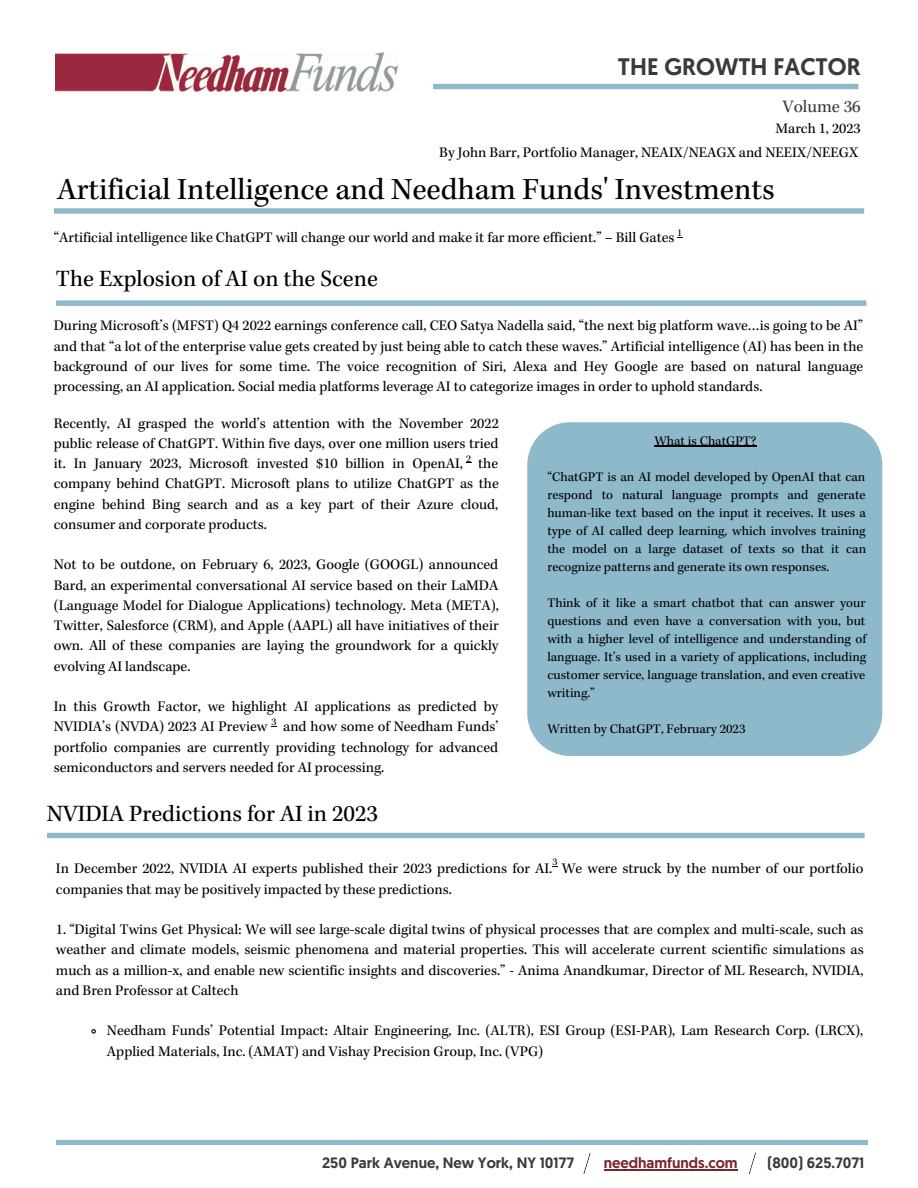
<style>
.page{position:relative;width:918px;height:1188px;background:#fff}
.page>*{position:absolute;margin:0;border:0;box-sizing:border-box;transform-origin:0 0}
.t1{font:31.5px "Kepler Std";color:#000}
.t2{font:24px "Kepler Std";color:#000}
.t3{font:500 23.85px "Geomanist";color:#3d3935}
.t4{font:17.85px "Kepler Std";color:#3d3935}
.t5{font:15px/20.2px "Kepler Std";color:#000;text-align:justify}
.t6{font:500 15px "Geomanist";color:#3d3935}
.t7{font:500 15px "Geomanist";color:#7c2529}
.t8{font:13.5px/18px "Kepler Std";color:#000;text-align:justify}
.t9{font:10.5px "Kepler Std";color:#000}
</style>
<div class="page">
<img style="left:56px;top:53px;width:342px;height:39px">
<div style="left:56px;top:1140px;width:812px;height:5px;background:#8db9ca"></div>
<hr style="left:604px;top:1169px;width:134px;height:1px;background:#7c2529">
<svg style="left:583px;top:1152px;width:8px;height:22px"></svg>
<svg style="left:749px;top:1152px;width:7px;height:22px"></svg>
<svg style="left:54px;top:208px;width:810px;height:6px"></svg>
<div style="left:433px;top:84px;width:425px;height:5px;background:#8db9ca"></div>
<svg style="left:56px;top:300px;width:810px;height:6px"></svg>
<div style="left:527px;top:422px;width:355px;height:334px;background:#8db9ca"></div>
<hr style="left:654px;top:446px;width:103px;height:1px;background:#000">
<div style="left:47px;top:833px;width:817px;height:5px;background:#8db9ca"></div>
<svg style="left:91px;top:1029px;width:5px;height:5px"></svg>
<h3 class="t3" style="left:618px;top:53px;width:244px">THE GROWTH FACTOR</h3>
<p class="t4" style="left:783px;top:99px;width:80px">Volume 36</p>
<p class="t5" style="left:776px;top:120px;width:87px">March 1, 2023</p>
<p class="t5" style="left:439px;top:144px;width:420px">By John Barr, Portfolio Manager, NEAIX/NEAGX and NEEIX/NEEGX</p>
<h1 class="t1" style="left:57px;top:177px;width:719px">Artificial Intelligence and Needham Funds' Investments</h1>
<p class="t9" style="left:677px;top:229px;width:7px">1</p>
<p class="t5" style="left:54px;top:229px;width:622px">“Artificial intelligence like ChatGPT will change our world and make it far more efficient.” – Bill Gates</p>
<h2 class="t2" style="left:56px;top:269px;width:323px">The Explosion of AI on the Scene</h2>
<p class="t5" style="left:54px;top:317px;width:811px">During Microsoft’s (MFST) Q4 2022 earnings conference call, CEO Satya Nadella said, “the next big platform wave…is going to be AI” and that “a lot of the enterprise value gets created by just being able to catch these waves.” Artificial intelligence (AI) has been in the background of our lives for some time. The voice recognition of Siri, Alexa and Hey Google are based on natural language processing, an AI application. Social media platforms leverage AI to categorize images in order to uphold standards.</p>
<p class="t5" style="left:54px;top:414px;width:447px">Recently, AI grasped the world’s attention with the November 2022 public release of ChatGPT. Within five days, over one million users tried it. In January 2023, Microsoft invested $10 billion in OpenAI, the company behind ChatGPT. Microsoft plans to utilize ChatGPT as the engine behind Bing search and as a key part of their Azure cloud, consumer and corporate products.</p>
<p class="t5" style="left:54px;top:556px;width:447px">Not to be outdone, on February 6, 2023, Google (GOOGL) announced Bard, an experimental conversational AI service based on their LaMDA (Language Model for Dialogue Applications) technology. Meta (META), Twitter, Salesforce (CRM), and Apple (AAPL) all have initiatives of their own. All of these companies are laying the groundwork for a quickly evolving AI landscape.</p>
<p class="t5" style="left:54px;top:698px;width:446px">In this Growth Factor, we highlight AI applications as predicted by NVIDIA’s (NVDA) 2023 AI Preview and how some of Needham Funds’ portfolio companies are currently providing technology for advanced semiconductors and servers needed for AI processing.</p>
<p class="t8" style="left:654px;top:433px;width:104px">What is ChatGPT?</p>
<p class="t8" style="left:547px;top:469px;width:320px">“ChatGPT is an AI model developed by OpenAI that can respond to natural language prompts and generate human-like text based on the input it receives. It uses a type of AI called deep learning, which involves training the model on a large dataset of texts so that it can recognize patterns and generate its own responses.</p>
<p class="t8" style="left:547px;top:595px;width:321px">Think of it like a smart chatbot that can answer your questions and even have a conversation with you, but with a higher level of intelligence and understanding of language. It's used in a variety of applications, including customer service, language translation, and even creative writing.”</p>
<p class="t8" style="left:547px;top:721px;width:200px">Written by ChatGPT, February 2023</p>
<p class="t9" style="left:466px;top:454px;width:7px">2</p>
<p class="t9" style="left:271px;top:717px;width:7px">3</p>
<h2 class="t2" style="left:47px;top:804px;width:333px">NVIDIA Predictions for AI in 2023</h2>
<p class="t9" style="left:553px;top:858px;width:7px">3</p>
<p class="t5" style="left:56px;top:860px;width:809px">In December 2022, NVIDIA AI experts published their 2023 predictions for AI. We were struck by the number of our portfolio companies that may be positively impacted by these predictions.</p>
<p class="t5" style="left:56px;top:921px;width:809px">1. “Digital Twins Get Physical: We will see large-scale digital twins of physical processes that are complex and multi-scale, such as weather and climate models, seismic phenomena and material properties. This will accelerate current scientific simulations as much as a million-x, and enable new scientific insights and discoveries.” - Anima Anandkumar, Director of ML Research, NVIDIA, and Bren Professor at Caltech</p>
<p class="t5" style="left:107px;top:1022px;width:758px">Needham Funds’ Potential Impact: Altair Engineering, Inc. (ALTR), ESI Group (ESI-PAR), Lam Research Corp. (LRCX),<br>Applied Materials, Inc. (AMAT) and Vishay Precision Group, Inc. (VPG)</p>
<p class="t6" style="left:322px;top:1154px;width:253px">250 Park Avenue, New York, NY 10177</p>
<p class="t7" style="left:604px;top:1154px;width:135px">needhamfunds.com</p>
<p class="t6" style="left:767px;top:1154px;width:98px">(800) 625.7071</p>
</div>
